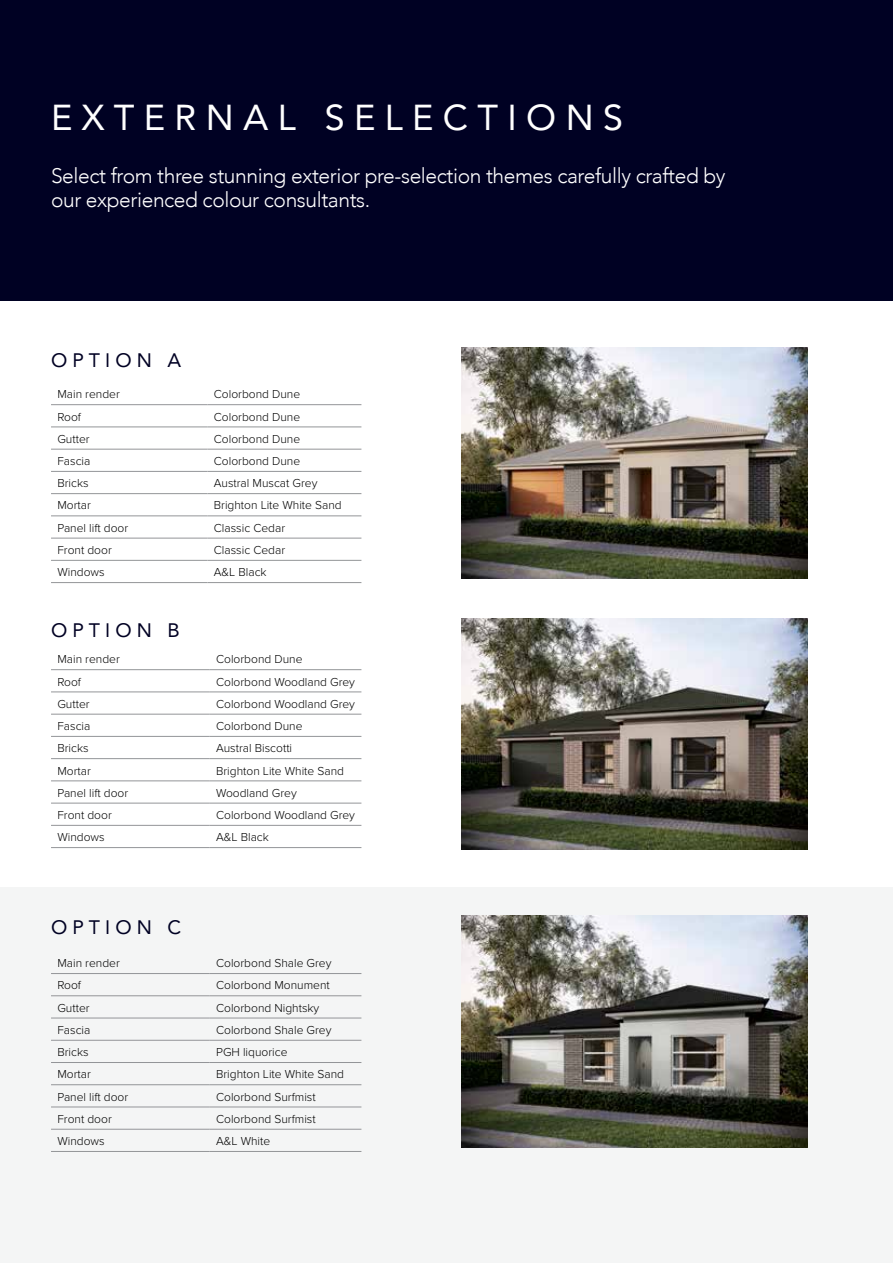
<style>
.page{position:relative;width:893px;height:1263px;background:#fff}
.page>*{position:absolute;margin:0;border:0;box-sizing:border-box;transform-origin:0 0}
.t1{font:36px "Avenir";letter-spacing:.26em;color:#fff}
.t2{font:300 21px/24px "Avenir";letter-spacing:-.02em;color:#fff}
.t3{font:19.5px "Avenir";letter-spacing:.26em;color:#000123}
.t4{font:300 12px "Proxima Nova";color:#000}
</style>
<div class="page">
<div style="left:0;top:887px;width:893px;height:376px;background:#f4f5f5"></div>
<div style="left:0;top:0;width:893px;height:300px;background:#000123"></div>
<img style="left:462px;top:916px;width:346px;height:231px">
<hr style="left:51px;top:404px;width:156px;height:1px;background:#939598">
<hr style="left:207px;top:404px;width:154px;height:1px;background:#939598">
<hr style="left:51px;top:427px;width:156px;height:1px;background:#939598">
<hr style="left:207px;top:427px;width:154px;height:1px;background:#939598">
<hr style="left:51px;top:449px;width:156px;height:1px;background:#939598">
<hr style="left:207px;top:449px;width:154px;height:1px;background:#939598">
<hr style="left:51px;top:471px;width:156px;height:1px;background:#939598">
<hr style="left:207px;top:471px;width:154px;height:1px;background:#939598">
<hr style="left:51px;top:493px;width:156px;height:1px;background:#939598">
<hr style="left:207px;top:493px;width:154px;height:1px;background:#939598">
<hr style="left:51px;top:516px;width:156px;height:1px;background:#939598">
<hr style="left:207px;top:516px;width:154px;height:1px;background:#939598">
<hr style="left:51px;top:538px;width:156px;height:1px;background:#939598">
<hr style="left:207px;top:538px;width:154px;height:1px;background:#939598">
<hr style="left:51px;top:560px;width:156px;height:1px;background:#939598">
<hr style="left:207px;top:560px;width:154px;height:1px;background:#939598">
<hr style="left:51px;top:582px;width:156px;height:1px;background:#939598">
<hr style="left:207px;top:582px;width:154px;height:1px;background:#939598">
<hr style="left:51px;top:669px;width:159px;height:1px;background:#939598">
<hr style="left:210px;top:669px;width:151px;height:1px;background:#939598">
<hr style="left:51px;top:692px;width:159px;height:1px;background:#939598">
<hr style="left:210px;top:692px;width:151px;height:1px;background:#939598">
<hr style="left:51px;top:714px;width:159px;height:1px;background:#939598">
<hr style="left:210px;top:714px;width:151px;height:1px;background:#939598">
<hr style="left:51px;top:736px;width:159px;height:1px;background:#939598">
<hr style="left:210px;top:736px;width:151px;height:1px;background:#939598">
<hr style="left:51px;top:758px;width:159px;height:1px;background:#939598">
<hr style="left:210px;top:758px;width:151px;height:1px;background:#939598">
<hr style="left:51px;top:781px;width:159px;height:1px;background:#939598">
<hr style="left:210px;top:781px;width:151px;height:1px;background:#939598">
<hr style="left:51px;top:803px;width:159px;height:1px;background:#939598">
<hr style="left:210px;top:803px;width:151px;height:1px;background:#939598">
<hr style="left:51px;top:825px;width:159px;height:1px;background:#939598">
<hr style="left:210px;top:825px;width:151px;height:1px;background:#939598">
<hr style="left:51px;top:847px;width:159px;height:1px;background:#939598">
<hr style="left:210px;top:847px;width:151px;height:1px;background:#939598">
<hr style="left:51px;top:973px;width:159px;height:1px;background:#939598">
<hr style="left:210px;top:973px;width:151px;height:1px;background:#939598">
<hr style="left:51px;top:995px;width:159px;height:1px;background:#939598">
<hr style="left:210px;top:995px;width:151px;height:1px;background:#939598">
<hr style="left:51px;top:1018px;width:159px;height:1px;background:#939598">
<hr style="left:210px;top:1018px;width:151px;height:1px;background:#939598">
<hr style="left:51px;top:1040px;width:159px;height:1px;background:#939598">
<hr style="left:210px;top:1040px;width:151px;height:1px;background:#939598">
<hr style="left:51px;top:1062px;width:159px;height:1px;background:#939598">
<hr style="left:210px;top:1062px;width:151px;height:1px;background:#939598">
<hr style="left:51px;top:1084px;width:159px;height:1px;background:#939598">
<hr style="left:210px;top:1084px;width:151px;height:1px;background:#939598">
<hr style="left:51px;top:1107px;width:159px;height:1px;background:#939598">
<hr style="left:210px;top:1107px;width:151px;height:1px;background:#939598">
<hr style="left:51px;top:1129px;width:159px;height:1px;background:#939598">
<hr style="left:210px;top:1129px;width:151px;height:1px;background:#939598">
<hr style="left:51px;top:1151px;width:159px;height:1px;background:#939598">
<hr style="left:210px;top:1151px;width:151px;height:1px;background:#939598">
<img style="left:462px;top:618px;width:346px;height:231px">
<img style="left:462px;top:347px;width:346px;height:232px">
<h1 class="t1" style="left:51px;top:88px;width:574px">EXTERNAL SELECTIONS</h1>
<h2 class="t2" style="left:51px;top:163px;width:676px">Select from three stunning exterior pre-selection themes carefully crafted by our experienced colour consultants.</h2>
<h3 class="t3" style="left:51px;top:344px;width:132px">OPTION A</h3>
<p class="t4" style="left:57px;top:387px;width:64px">Main render</p>
<p class="t4" style="left:214px;top:387px;width:88px">Colorbond Dune</p>
<p class="t4" style="left:57px;top:410px;width:25px">Roof</p>
<p class="t4" style="left:214px;top:410px;width:88px">Colorbond Dune</p>
<p class="t4" style="left:57px;top:432px;width:34px">Gutter</p>
<p class="t4" style="left:214px;top:432px;width:88px">Colorbond Dune</p>
<p class="t4" style="left:57px;top:454px;width:35px">Fascia</p>
<p class="t4" style="left:214px;top:454px;width:88px">Colorbond Dune</p>
<p class="t4" style="left:57px;top:476px;width:33px">Bricks</p>
<p class="t4" style="left:214px;top:476px;width:105px">Austral Muscat Grey</p>
<p class="t4" style="left:57px;top:499px;width:35px">Mortar</p>
<p class="t4" style="left:214px;top:499px;width:129px">Brighton Lite White Sand</p>
<p class="t4" style="left:57px;top:521px;width:72px">Panel lift door</p>
<p class="t4" style="left:214px;top:521px;width:73px">Classic Cedar</p>
<p class="t4" style="left:57px;top:543px;width:56px">Front door</p>
<p class="t4" style="left:214px;top:543px;width:73px">Classic Cedar</p>
<p class="t4" style="left:57px;top:565px;width:49px">Windows</p>
<p class="t4" style="left:214px;top:565px;width:54px">A&amp;L Black</p>
<h3 class="t3" style="left:51px;top:615px;width:130px">OPTION B</h3>
<p class="t4" style="left:57px;top:652px;width:64px">Main render</p>
<p class="t4" style="left:216px;top:652px;width:88px">Colorbond Dune</p>
<p class="t4" style="left:57px;top:675px;width:25px">Roof</p>
<p class="t4" style="left:216px;top:675px;width:140px">Colorbond Woodland Grey</p>
<p class="t4" style="left:57px;top:697px;width:34px">Gutter</p>
<p class="t4" style="left:216px;top:697px;width:140px">Colorbond Woodland Grey</p>
<p class="t4" style="left:57px;top:719px;width:35px">Fascia</p>
<p class="t4" style="left:216px;top:719px;width:88px">Colorbond Dune</p>
<p class="t4" style="left:57px;top:741px;width:33px">Bricks</p>
<p class="t4" style="left:216px;top:741px;width:78px">Austral Biscotti</p>
<p class="t4" style="left:57px;top:764px;width:35px">Mortar</p>
<p class="t4" style="left:216px;top:764px;width:129px">Brighton Lite White Sand</p>
<p class="t4" style="left:57px;top:786px;width:72px">Panel lift door</p>
<p class="t4" style="left:216px;top:786px;width:82px">Woodland Grey</p>
<p class="t4" style="left:57px;top:808px;width:56px">Front door</p>
<p class="t4" style="left:216px;top:808px;width:140px">Colorbond Woodland Grey</p>
<p class="t4" style="left:57px;top:830px;width:49px">Windows</p>
<p class="t4" style="left:216px;top:830px;width:54px">A&amp;L Black</p>
<h3 class="t3" style="left:51px;top:911px;width:132px">OPTION C</h3>
<p class="t4" style="left:57px;top:956px;width:64px">Main render</p>
<p class="t4" style="left:216px;top:956px;width:117px">Colorbond Shale Grey</p>
<p class="t4" style="left:57px;top:978px;width:25px">Roof</p>
<p class="t4" style="left:216px;top:978px;width:115px">Colorbond Monument</p>
<p class="t4" style="left:57px;top:1001px;width:34px">Gutter</p>
<p class="t4" style="left:216px;top:1001px;width:105px">Colorbond Nightsky</p>
<p class="t4" style="left:57px;top:1023px;width:35px">Fascia</p>
<p class="t4" style="left:216px;top:1023px;width:117px">Colorbond Shale Grey</p>
<p class="t4" style="left:57px;top:1045px;width:33px">Bricks</p>
<p class="t4" style="left:216px;top:1045px;width:73px">PGH liquorice</p>
<p class="t4" style="left:57px;top:1067px;width:35px">Mortar</p>
<p class="t4" style="left:216px;top:1067px;width:129px">Brighton Lite White Sand</p>
<p class="t4" style="left:57px;top:1090px;width:72px">Panel lift door</p>
<p class="t4" style="left:216px;top:1090px;width:101px">Colorbond Surfmist</p>
<p class="t4" style="left:57px;top:1112px;width:56px">Front door</p>
<p class="t4" style="left:216px;top:1112px;width:101px">Colorbond Surfmist</p>
<p class="t4" style="left:57px;top:1134px;width:49px">Windows</p>
<p class="t4" style="left:216px;top:1134px;width:56px">A&amp;L White</p>
</div>
